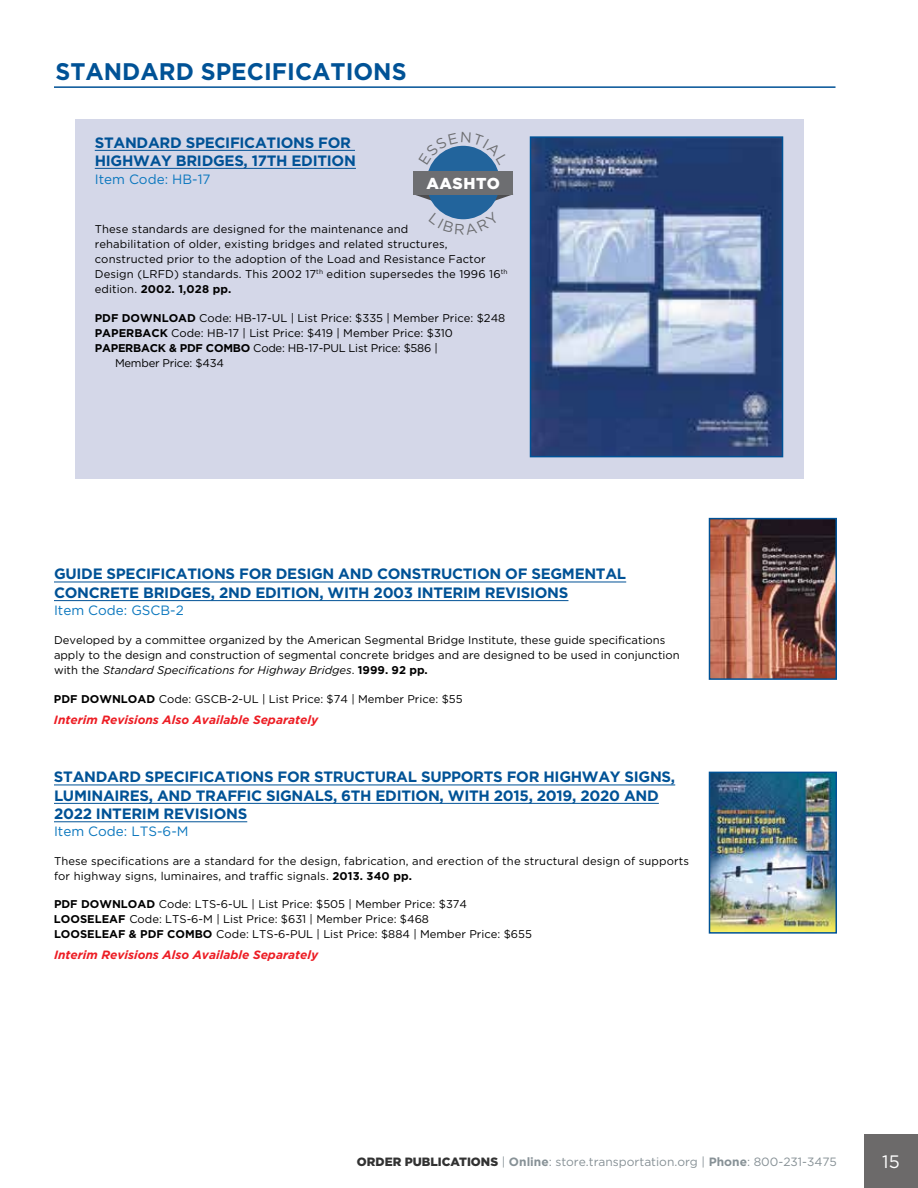
<style>
.page{position:relative;width:918px;height:1188px;background:#fff}
.page>*{position:absolute;margin:0;border:0;box-sizing:border-box;transform-origin:0 0}
.t1{font:700 24px "Gotham";color:#005296}
.t2{font:18px "Gotham";color:#fff}
.t3{font:900 15.9px "Gotham";letter-spacing:.03em;color:#fff}
.t4{font:700 15px/18.5px "Gotham";letter-spacing:-.02em;color:#005296}
.t5{font:13.5px "Gotham";color:#0b77be}
.t6{font:italic 700 12px "Gotham";color:#ed1d24}
.t7{font:12px "Gotham";color:#879196}
.t8{font:11.25px/15px "Gotham";color:#000}
.t9{font:11.25px "Gotham";letter-spacing:-.02em;color:#000}
.s1{font-weight:700}
.s2{font-style:italic}
.s3{font-weight:900;color:#323232}
</style>
<div class="page">
<div style="left:864px;top:1134px;width:54px;height:54px;background:#6c6a6a"></div>
<hr style="left:54px;top:822px;width:193px;height:1px;background:#005296">
<hr style="left:54px;top:803px;width:605px;height:1px;background:#005296">
<hr style="left:54px;top:785px;width:621px;height:1px;background:#005296">
<hr style="left:54px;top:600px;width:514px;height:1px;background:#005296">
<hr style="left:54px;top:582px;width:572px;height:1px;background:#005296">
<img style="left:708px;top:517px;width:129px;height:163px">
<img style="left:708px;top:771px;width:129px;height:163px">
<div style="left:75px;top:119px;width:729px;height:359px;background:#d4d7e8"></div>
<div style="left:426px;top:146px;width:74px;height:73px;background:#22649c;border-radius:50%"></div>
<div style="left:413px;top:171px;width:100px;height:23px;background:#6d6e71"></div>
<hr style="left:95px;top:150px;width:260px;height:1px;background:#005296">
<hr style="left:95px;top:168px;width:261px;height:1px;background:#005296">
<svg style="left:529px;top:136px;width:255px;height:322px"></svg>
<hr style="left:54px;top:86px;width:782px;height:2px;background:#005296">
<svg style="left:413px;top:194px;width:100px;height:26px"></svg>
<svg style="left:430px;top:145px;width:66px;height:21px"></svg>
<h1 class="t1" style="left:55px;top:58px;width:353px">STANDARD SPECIFICATIONS</h1>
<h3 class="t4" style="left:95px;top:134px;width:263px;line-height:18px">STANDARD SPECIFICATIONS FOR<br>HIGHWAY BRIDGES, 17TH EDITION</h3>
<p class="t5" style="left:95px;top:172px;width:117px">Item Code: HB-17</p>
<h3 class="t3" style="left:427px;top:174px;width:75px">AASHTO</h3>
<p class="t8" style="left:95px;top:221px;width:414px">These standards are designed for the maintenance and<br>rehabilitation of older, existing bridges and related structures, constructed prior to the adoption of the Load and Resistance Factor Design (LRFD) standards. This 2002 17<sup>th</sup> edition supersedes the 1996 16<sup>th </sup>edition. <span class="s1">2002. 1,028 pp.</span></p>
<p class="t8" style="left:95px;top:310px;width:412px"><span class="s1">PDF DOWNLOAD</span> Code: HB-17-UL | List Price: $335 | Member Price: $248</p>
<p class="t8" style="left:95px;top:325px;width:360px"><span class="s1">PAPERBACK</span> Code: HB-17 | List Price: $419 | Member Price: $310</p>
<p class="t9" style="left:95px;top:341px;width:344px"><span class="s1">PAPERBACK &amp; PDF COMBO</span> Code: HB-17-PUL List Price: $586 |</p>
<p class="t9" style="left:115px;top:356px;width:110px">Member Price: $434</p>
<h3 class="t4" style="left:54px;top:564px;width:574px">GUIDE SPECIFICATIONS FOR DESIGN AND CONSTRUCTION OF SEGMENTAL<br>CONCRETE BRIDGES, 2ND EDITION, WITH 2003 INTERIM REVISIONS</h3>
<p class="t5" style="left:54px;top:603px;width:131px">Item Code: GSCB-2</p>
<p class="t8" style="left:54px;top:632px;width:627px">Developed by a committee organized by the American Segmental Bridge Institute, these guide specifications apply to the design and construction of segmental concrete bridges and are designed to be used in conjunction with the <span class="s2">Standard Specifications for Highway Bridges</span>. <span class="s1">1999. 92 pp.</span></p>
<p class="t8" style="left:54px;top:691px;width:410px"><span class="s1">PDF DOWNLOAD</span> Code: GSCB-2-UL | List Price: $74 | Member Price: $55</p>
<p class="t6" style="left:54px;top:713px;width:266px">Interim Revisions Also Available Separately</p>
<h3 class="t4" style="left:54px;top:767px;width:623px">STANDARD SPECIFICATIONS FOR STRUCTURAL SUPPORTS FOR HIGHWAY SIGNS,<br>LUMINAIRES, AND TRAFFIC SIGNALS, 6TH EDITION, WITH 2015, 2019, 2020 AND<br>2022 INTERIM REVISIONS</h3>
<p class="t5" style="left:54px;top:824px;width:136px">Item Code: LTS-6-M</p>
<p class="t8" style="left:54px;top:853px;width:637px">These specifications are a standard for the design, fabrication, and erection of the structural design of supports for highway signs, luminaires, and traffic signals. <span class="s1">2013. 340 pp.</span></p>
<p class="t8" style="left:54px;top:897px;width:479px"><span class="s1">PDF DOWNLOAD</span> Code: LTS-6-UL | List Price: $505 | Member Price: $374<br><span class="s1">LOOSELEAF</span> Code: LTS-6-M | List Price: $631 | Member Price: $468<br><span class="s1">LOOSELEAF &amp; PDF COMBO</span> Code: LTS-6-PUL | List Price: $884 | Member Price: $655</p>
<p class="t6" style="left:54px;top:948px;width:266px">Interim Revisions Also Available Separately</p>
<p class="t7" style="left:357px;top:1155px;width:482px"><span class="s3">ORDER PUBLICATIONS</span> | <span class="s1">Online</span>: store.transportation.org | <span class="s1">Phone</span>: 800-231-3475</p>
<h2 class="t2" style="left:882px;top:1152px;width:19px">15</h2>
</div>
